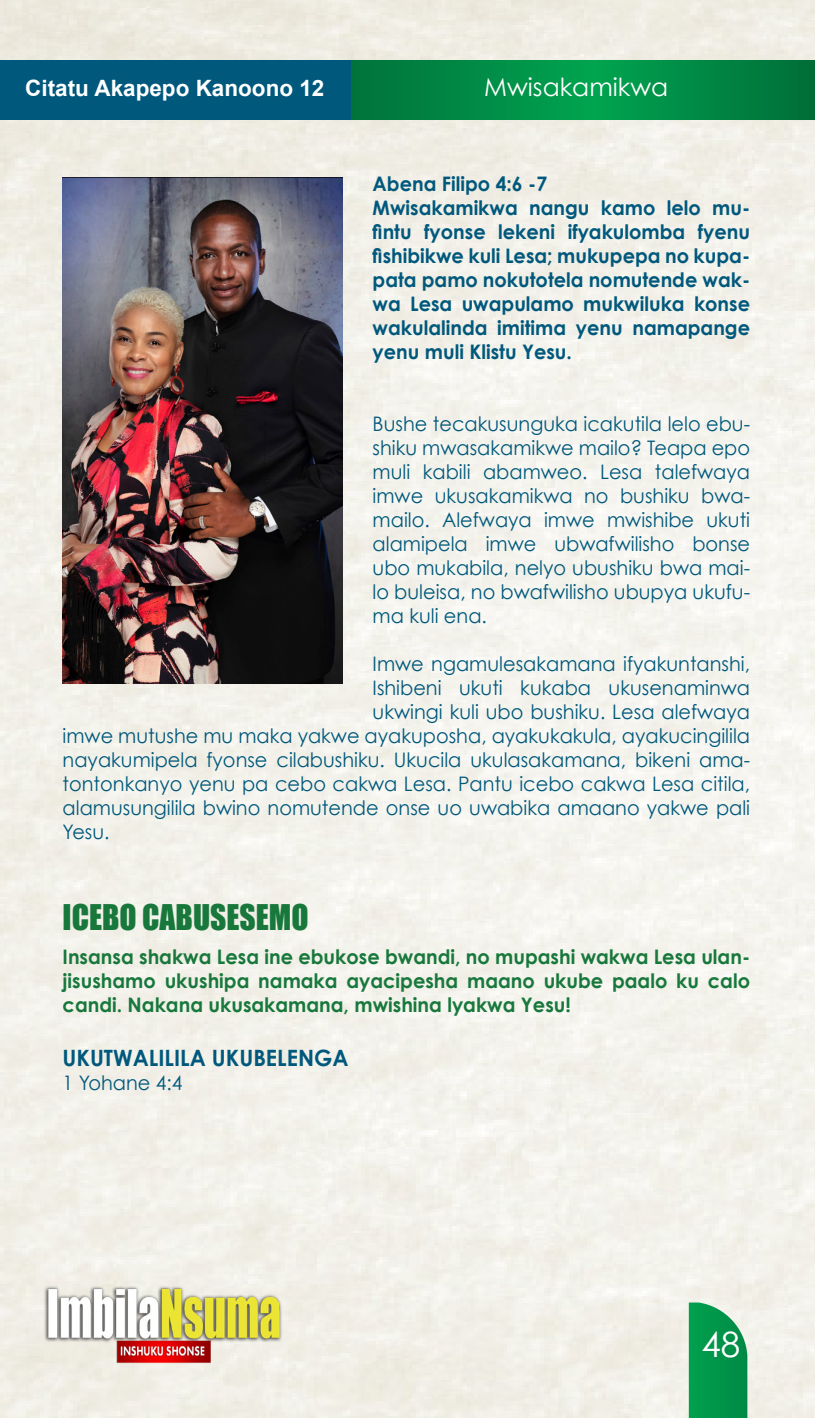
<style>
.page{position:relative;width:815px;height:1418px;background:#fff}
.page>*{position:absolute;margin:0;border:0;box-sizing:border-box;transform-origin:0 0}
.t1{font:35px "Century Gothic";color:#fff}
.t2{font:32.5px "Impact";color:#18783c}
.t3{font:25px "Century Gothic";color:#fff}
.t4{font:700 22.5px "Arial";color:#fff}
.t5{font:700 22.5px "Century Gothic";color:#00587c}
.t6{font:20px/24px "Century Gothic";color:#00587c;text-align:justify}
.t7{font:700 20px/24px "Century Gothic";color:#00587c;text-align:justify}
.t8{font:700 20px/24px "Century Gothic";color:#18783c;text-align:justify}
</style>
<div class="page">
<img style="left:0;top:0;width:815px;height:1417px">
<svg style="left:351px;top:60px;width:464px;height:60px;background:#008944"></svg>
<div style="left:0;top:60px;width:351px;height:60px;background:#00587c"></div>
<svg style="left:689px;top:1302px;width:58px;height:115px;background:#189f5a"></svg>
<img style="left:39px;top:1285px;width:246px;height:81px">
<img style="left:63px;top:177px;width:280px;height:506px">
<p class="t4" style="left:25px;top:74px;width:301px">Citatu Akapepo Kanoono 12</p>
<p class="t3" style="left:484px;top:72px;width:186px">Mwisakamikwa</p>
<p class="t7" style="left:373px;top:171px;width:176px">Abena Filipo 4:6 -7</p>
<p class="t7" style="left:373px;top:195px;width:379px">Mwisakamikwa nangu kamo lelo mu&shy;fintu fyonse lekeni ifyakulomba fyenu fishibikwe kuli Lesa; mukupepa no kupa&shy;pata pamo nokutotela nomutende wak&shy;wa Lesa uwapulamo mukwiluka konse wakulalinda imitima yenu namapange yenu muli Klistu Yesu.</p>
<p class="t6" style="left:373px;top:411px;width:379px">Bushe tecakusunguka icakutila lelo ebu&shy;shiku mwasakamikwe mailo? Teapa epo muli kabili abamweo. Lesa talefwaya imwe ukusakamikwa no bushiku bwa&shy;mailo. Alefwaya imwe mwishibe ukuti alamipela imwe ubwafwilisho bonse ubo mukabila, nelyo ubushiku bwa mai&shy;lo buleisa, no bwafwilisho ubupya ukufu&shy;ma kuli ena.</p>
<p class="t6" style="left:373px;top:651px;width:379px">Imwe ngamulesakamana ifyakuntanshi,</p>
<p class="t6" style="left:373px;top:675px;width:379px">Ishibeni ukuti kukaba ukusenaminwa</p>
<p class="t6" style="left:373px;top:699px;width:379px">ukwingi kuli ubo bushiku. Lesa alefwaya</p>
<p class="t6" style="left:63px;top:723px;width:689px">imwe mutushe mu maka yakwe ayakuposha, ayakukakula, ayakucingilila</p>
<p class="t6" style="left:63px;top:747px;width:689px">nayakumipela fyonse cilabushiku. Ukucila ukulasakamana, bikeni ama-</p>
<p class="t6" style="left:63px;top:771px;width:689px">tontonkanyo yenu pa cebo cakwa Lesa. Pantu icebo cakwa Lesa citila,</p>
<p class="t6" style="left:63px;top:795px;width:689px">alamusungilila bwino nomutende onse uo uwabika amaano yakwe pali</p>
<p class="t6" style="left:63px;top:819px;width:48px">Yesu.</p>
<p class="t2" style="left:63px;top:892px;width:247px">ICEBO CABUSESEMO</p>
<p class="t8" style="left:63px;top:944px;width:689px">Insansa shakwa Lesa ine ebukose bwandi, no mupashi wakwa Lesa ulan&shy;jisushamo ukushipa namaka ayacipesha maano ukube paalo ku calo candi. Nakana ukusakamana, mwishina lyakwa Yesu!</p>
<p class="t5" style="left:63px;top:1040px;width:288px">UKUTWALILILA UKUBELENGA</p>
<p class="t6" style="left:63px;top:1070px;width:122px">1 Yohane 4:4</p>
<h1 class="t1" style="left:701px;top:1322px;width:40px">48</h1>
</div>
